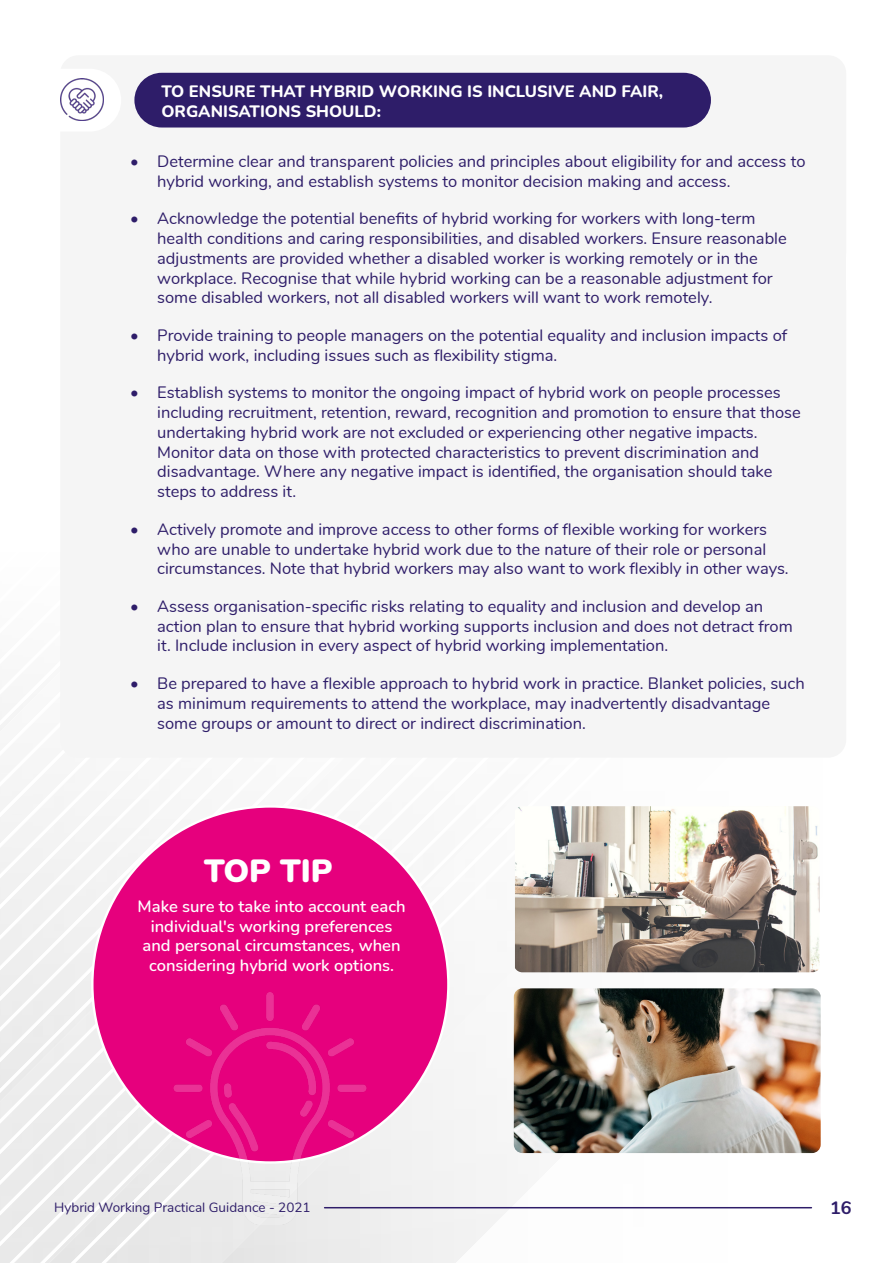
<style>
.page{position:relative;width:893px;height:1263px;background:#fff}
.page>*{position:absolute;margin:0;border:0;box-sizing:border-box;transform-origin:0 0}
.t1{font:900 32.1px "Nunito";color:#fff}
.t2{font:700 18px "Nunito";color:#2e1d69}
.t3{font:16.5px/19.8px "Nunito";color:#2e1d69}
.t4{font:600 16.5px/19.8px "Nunito";color:#fff;text-align:center}
.t5{font:800 16.5px/19.8px "Nunito";color:#fff}
.t6{font:13.5px "Nunito";color:#2e1d69}
</style>
<div class="page">
<img style="left:37px;top:1114px;width:21px;height:149px">
<div style="left:89px;top:1114px;width:354px;height:149px;background:#ebebeb"></div>
<img style="left:443px;top:813px;width:377px;height:450px">
<div style="left:60px;top:55px;width:786px;height:703px;background:#f5f5f5;border-radius:18px"></div>
<div style="left:134px;top:73px;width:577px;height:55px;background:#2e1d69;border-radius:27px"></div>
<div style="left:92px;top:806px;width:356px;height:356px;background:#e6007d;border-radius:50%"></div>
<img style="left:162px;top:992px;width:217px;height:233px">
<svg style="left:60px;top:78px;width:44px;height:28px"></svg>
<img style="left:61px;top:79px;width:42px;height:42px">
<img style="left:515px;top:806px;width:304px;height:166px">
<hr style="left:325px;top:1207px;width:486px;height:1px;background:#2e1d69">
<img style="left:514px;top:988px;width:307px;height:165px">
<p class="t5" style="left:161px;top:81px;width:503px">TO ENSURE THAT HYBRID WORKING IS INCLUSIVE AND FAIR,<br>ORGANISATIONS SHOULD:</p>
<p class="t3" style="left:157px;top:150px;width:650px;text-indent:-27px">• Determine clear and transparent policies and principles about eligibility for and access to hybrid working, and establish systems to monitor decision making and access.</p>
<p class="t3" style="left:157px;top:208px;width:631px;text-indent:-27px">• Acknowledge the potential benefits of hybrid working for workers with long-term health conditions and caring responsibilities, and disabled workers. Ensure reasonable adjustments are provided whether a disabled worker is working remotely or in the workplace. Recognise that while hybrid working can be a reasonable adjustment for some disabled workers, not all disabled workers will want to work remotely.</p>
<p class="t3" style="left:157px;top:324px;width:631px;text-indent:-27px">• Provide training to people managers on the potential equality and inclusion impacts of hybrid work, including issues such as flexibility stigma.</p>
<p class="t3" style="left:157px;top:382px;width:645px;text-indent:-27px">• Establish systems to monitor the ongoing impact of hybrid work on people processes including recruitment, retention, reward, recognition and promotion to ensure that those undertaking hybrid work are not excluded or experiencing other negative impacts.<br>Monitor data on those with protected characteristics to prevent discrimination and disadvantage. Where any negative impact is identified, the organisation should take steps to address it.</p>
<p class="t3" style="left:157px;top:518px;width:633px;text-indent:-27px">• Actively promote and improve access to other forms of flexible working for workers who are unable to undertake hybrid work due to the nature of their role or personal circumstances. Note that hybrid workers may also want to work flexibly in other ways.</p>
<p class="t3" style="left:157px;top:595px;width:637px;text-indent:-27px">• Assess organisation-specific risks relating to equality and inclusion and develop an action plan to ensure that hybrid working supports inclusion and does not detract from it. Include inclusion in every aspect of hybrid working implementation.</p>
<p class="t3" style="left:157px;top:672px;width:649px;text-indent:-27px">• Be prepared to have a flexible approach to hybrid work in practice. Blanket policies, such as minimum requirements to attend the workplace, may inadvertently disadvantage some groups or amount to direct or indirect discrimination.</p>
<h1 class="t1" style="left:204px;top:847px;width:130px">TOP TIP</h1>
<p class="t4" style="left:138px;top:895px;width:269px">Make sure to take into account each individual's working preferences and personal circumstances, when considering hybrid work options.</p>
<p class="t6" style="left:54px;top:1197px;width:258px">Hybrid Working Practical Guidance - 2021</p>
<p class="t2" style="left:830px;top:1194px;width:23px">16</p>
</div>
